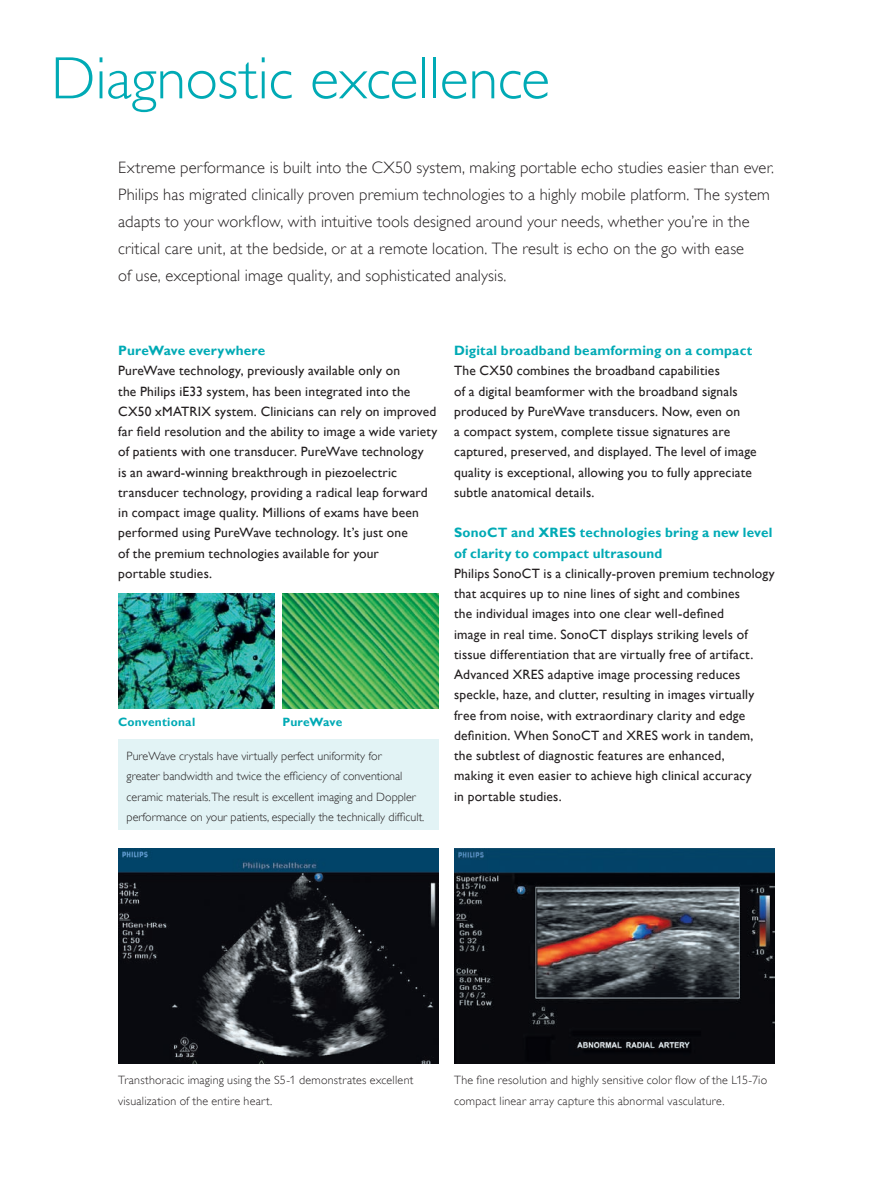
<style>
.page{position:relative;width:893px;height:1187px;background:#fff}
.page>*{position:absolute;margin:0;border:0;box-sizing:border-box;transform-origin:0 0}
.t1{font:60px "Gill Sans Alt One WGL Light";letter-spacing:-.005em;color:#00aab5}
.t2{font:16.5px/27px "Gill Sans Alt One WGL Light";letter-spacing:.005em;color:#231f20}
.t3{font:13.5px/20.2px "Gill Sans Alt One WGL";letter-spacing:.015em;color:#231f20}
.t4{font:700 13.5px/20.2px "Gill Sans Alt One WGL";letter-spacing:.015em;color:#00aab5}
.t5{font:12px/20.2px "Gill Sans Alt One WGL Light";color:#231f20}
.t6{font:12px/20.2px "Gill Sans Alt One WGL Light";letter-spacing:.02em;color:#231f20}
.t7{font:700 12px "Gill Sans Alt One WGL";letter-spacing:.015em;color:#00aab5}
</style>
<div class="page">
<div style="left:118px;top:739px;width:321px;height:90px;background:#e2f3f5"></div>
<img style="left:282px;top:593px;width:157px;height:115px">
<img style="left:118px;top:593px;width:156px;height:115px">
<img style="left:454px;top:848px;width:321px;height:215px">
<img style="left:118px;top:848px;width:321px;height:215px">
<h1 class="t1" style="left:51px;top:39px;width:500px">Diagnostic excellence</h1>
<p class="t2" style="left:118px;top:154px;width:657px">Extreme performance is built into the CX50 system, making portable echo studies easier than ever.<br>Philips has migrated clinically proven premium technologies to a highly mobile platform. The system adapts to your workflow, with intuitive tools designed around your needs, whether you’re in the critical care unit, at the bedside, or at a remote location. The result is echo on the go with ease<br>of use, exceptional image quality, and sophisticated analysis.</p>
<p class="t4" style="left:118px;top:340px;width:149px">PureWave everywhere</p>
<p class="t3" style="left:118px;top:360px;width:321px">PureWave technology, previously available only on<br>the Philips iE33 system, has been integrated into the CX50 xMATRIX system. Clinicians can rely on improved far field resolution and the ability to image a wide variety of patients with one transducer. PureWave technology<br>is an award-winning breakthrough in piezoelectric transducer technology, providing a radical leap forward in compact image quality. Millions of exams have been performed using PureWave technology. It’s just one<br>of the premium technologies available for your<br>portable studies.</p>
<p class="t7" style="left:118px;top:714px;width:79px">Conventional</p>
<p class="t7" style="left:282px;top:714px;width:61px">PureWave</p>
<p class="t5" style="left:127px;top:746px;width:299px">PureWave crystals have virtually perfect uniformity for<br>greater bandwidth and twice the efficiency of conventional ceramic materials.The result is excellent imaging and Doppler performance on your patients, especially the technically difficult.</p>
<p class="t4" style="left:454px;top:340px;width:299px">Digital broadband beamforming on a compact</p>
<p class="t3" style="left:454px;top:360px;width:304px">The CX50 combines the broadband capabilities<br>of a digital beamformer with the broadband signals produced by PureWave transducers. Now, even on<br>a compact system, complete tissue signatures are captured, preserved, and displayed. The level of image quality is exceptional, allowing you to fully appreciate subtle anatomical details.</p>
<p class="t4" style="left:454px;top:522px;width:320px">SonoCT and XRES technologies bring a new level of clarity to compact ultrasound</p>
<p class="t3" style="left:454px;top:563px;width:322px">Philips SonoCT is a clinically-proven premium technology that acquires up to nine lines of sight and combines<br>the individual images into one clear well-defined<br>image in real time. SonoCT displays striking levels of tissue differentiation that are virtually free of artifact.<br>Advanced XRES adaptive image processing reduces speckle, haze, and clutter, resulting in images virtually free from noise, with extraordinary clarity and edge definition. When SonoCT and XRES work in tandem, the subtlest of diagnostic features are enhanced,<br>making it even easier to achieve high clinical accuracy<br>in portable studies.</p>
<p class="t6" style="left:118px;top:1070px;width:297px">Transthoracic imaging using the S5-1 demonstrates excellent visualization of the entire heart.</p>
<p class="t6" style="left:454px;top:1070px;width:315px">The fine resolution and highly sensitive color flow of the L15-7io compact linear array capture this abnormal vasculature.</p>
</div>
